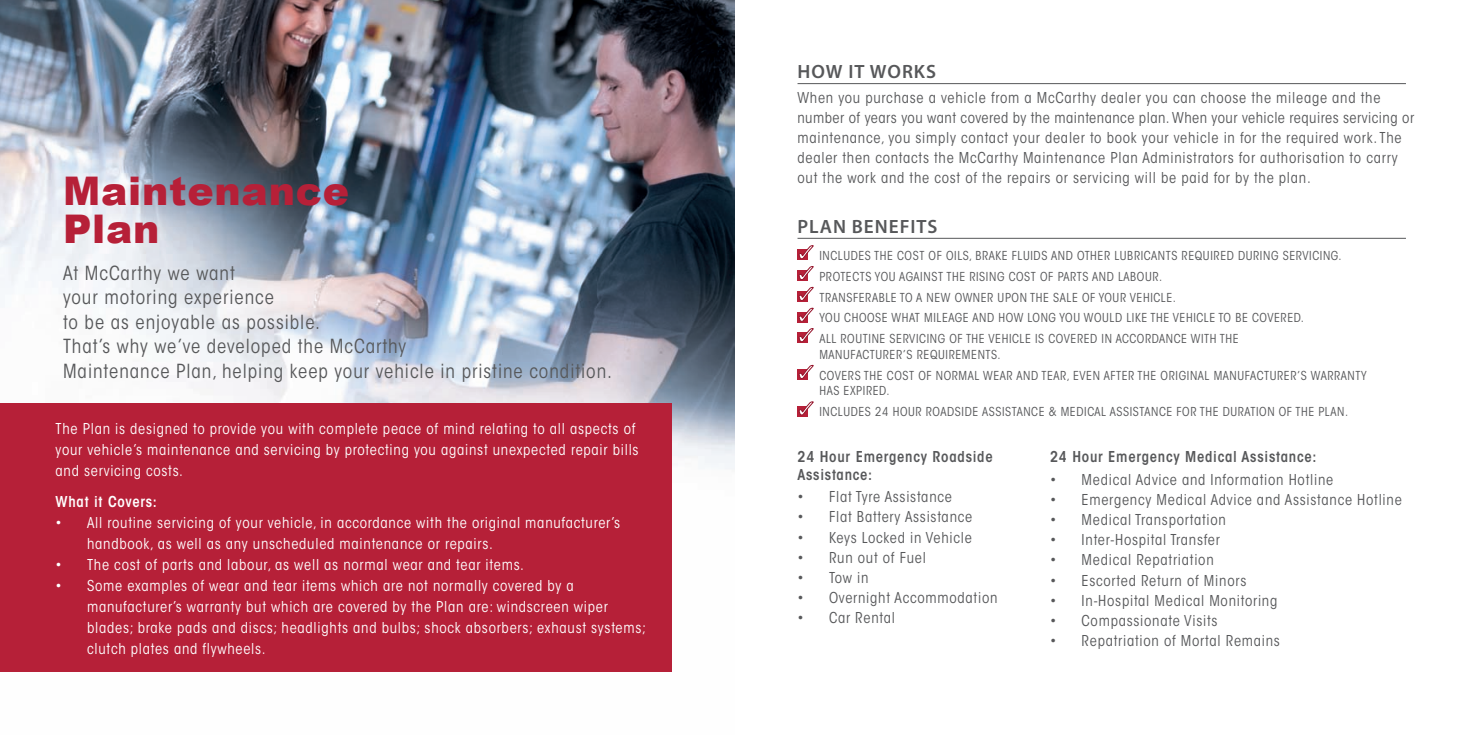
<style>
.page{position:relative;width:1469px;height:735px;background:#fff}
.page>*{position:absolute;margin:0;border:0;box-sizing:border-box;transform-origin:0 0}
.t1{font:900 39.38px "Arial";letter-spacing:.02em;color:#b62038}
.t2{font:condensed 19.25px/24.5px "ITC Avant Garde Std";letter-spacing:.05em;color:#57585a}
.t3{font:600 19.25px "Myriad Pro";letter-spacing:.05em;color:#57585a}
.t4{font:condensed 14.88px/20.1px "ITC Avant Garde Std";letter-spacing:.05em;color:#57585a}
.t5{font:condensed 14.88px/21px "ITC Avant Garde Std";letter-spacing:.05em;color:#fff}
.t6{font:600 condensed 14.88px/17.5px "ITC Avant Garde Std";letter-spacing:.05em;color:#57585a}
.t7{font:600 condensed 14.88px "ITC Avant Garde Std";letter-spacing:.05em;color:#fff}
.t8{font:condensed 12.25px/15.8px "ITC Avant Garde Std";letter-spacing:.05em;color:#57585a}
</style>
<div class="page">
<img style="left:0;top:0;width:734px;height:672px">
<div style="left:0;top:403px;width:671px;height:268px;background:#b62038"></div>
<hr style="left:797px;top:83px;width:608px;height:1px;background:#57585a">
<hr style="left:797px;top:238px;width:608px;height:1px;background:#57585a">
<div style="left:797px;top:405px;width:11px;height:11px;background:#b62038"></div>
<svg style="left:798px;top:401px;width:16px;height:14px"></svg>
<div style="left:797px;top:369px;width:11px;height:11px;background:#b62038"></div>
<svg style="left:798px;top:364px;width:16px;height:15px"></svg>
<div style="left:797px;top:332px;width:11px;height:11px;background:#b62038"></div>
<div style="left:797px;top:312px;width:11px;height:10px;background:#b62038"></div>
<svg style="left:798px;top:307px;width:16px;height:35px"></svg>
<div style="left:797px;top:291px;width:11px;height:11px;background:#b62038"></div>
<svg style="left:798px;top:286px;width:16px;height:15px"></svg>
<div style="left:797px;top:270px;width:11px;height:11px;background:#b62038"></div>
<svg style="left:798px;top:266px;width:16px;height:14px"></svg>
<div style="left:797px;top:249px;width:11px;height:11px;background:#b62038"></div>
<svg style="left:798px;top:245px;width:16px;height:14px"></svg>
<p class="t1" style="left:63px;top:162px;width:288px">Maintenance</p>
<p class="t1" style="left:63px;top:200px;width:98px">Plan</p>
<p class="t2" style="left:63px;top:260px;width:550px">At McCarthy we want<br>your motoring experience<br>to be as enjoyable as possible.<br>That’s why we’ve developed the McCarthy<br>Maintenance Plan, helping keep your vehicle in pristine condition.</p>
<p class="t5" style="left:56px;top:417px;width:584px">The Plan is designed to provide you with complete peace of mind relating to all aspects of your vehicle’s maintenance and servicing by protecting you against unexpected repair bills and servicing costs.</p>
<p class="t7" style="left:56px;top:491px;width:103px">What it Covers:</p>
<p class="t5" style="left:87px;top:511px;width:534px;text-indent:-32px">• All routine servicing of your vehicle, in accordance with the original manufacturer’s handbook, as well as any unscheduled maintenance or repairs.</p>
<p class="t5" style="left:56px;top:553px;width:470px">• The cost of parts and labour, as well as normal wear and tear items.</p>
<p class="t5" style="left:87px;top:574px;width:560px;text-indent:-32px">• Some examples of wear and tear items which are not normally covered by a manufacturer’s warranty but which are covered by the Plan are: windscreen wiper blades; brake pads and discs; headlights and bulbs; shock absorbers; exhaust systems; clutch plates and flywheels.</p>
<p class="t3" style="left:797px;top:59px;width:140px">HOW IT WORKS</p>
<p class="t4" style="left:797px;top:87px;width:618px">When you purchase a vehicle from a McCarthy dealer you can choose the mileage and the number of years you want covered by the maintenance plan. When your vehicle requires servicing or maintenance, you simply contact your dealer to book your vehicle in for the required work. The dealer then contacts the McCarthy Maintenance Plan Administrators for authorisation to carry out the work and the cost of the repairs or servicing will be paid for by the plan.</p>
<p class="t3" style="left:797px;top:214px;width:141px">PLAN BENEFITS</p>
<p class="t8" style="left:819px;top:248px;width:524px">INCLUDES THE COST OF OILS, BRAKE FLUIDS AND OTHER LUBRICANTS REQUIRED DURING SERVICING.</p>
<p class="t8" style="left:819px;top:268px;width:344px">PROTECTS YOU AGAINST THE RISING COST OF PARTS AND LABOUR.</p>
<p class="t8" style="left:819px;top:289px;width:358px">TRANSFERABLE TO A NEW OWNER UPON THE SALE OF YOUR VEHICLE.</p>
<p class="t8" style="left:819px;top:310px;width:486px">YOU CHOOSE WHAT MILEAGE AND HOW LONG YOU WOULD LIKE THE VEHICLE TO BE COVERED.</p>
<p class="t8" style="left:819px;top:330px;width:421px">ALL ROUTINE SERVICING OF THE VEHICLE IS COVERED IN ACCORDANCE WITH THE<br>MANUFACTURER’S REQUIREMENTS.</p>
<p class="t8" style="left:819px;top:367px;width:549px">COVERS THE COST OF NORMAL WEAR AND TEAR, EVEN AFTER THE ORIGINAL MANUFACTURER’S WARRANTY<br>HAS EXPIRED.</p>
<p class="t8" style="left:819px;top:403px;width:530px">INCLUDES 24 HOUR ROADSIDE ASSISTANCE &amp; MEDICAL ASSISTANCE FOR THE DURATION OF THE PLAN.</p>
<p class="t6" style="left:797px;top:447px;width:197px">24 Hour Emergency Roadside<br>Assistance:</p>
<p class="t4" style="left:797px;top:486px;width:156px">• Flat Tyre Assistance</p>
<p class="t4" style="left:797px;top:506px;width:176px">• Flat Battery Assistance</p>
<p class="t4" style="left:797px;top:527px;width:176px">• Keys Locked in Vehicle</p>
<p class="t4" style="left:797px;top:547px;width:130px">• Run out of Fuel</p>
<p class="t4" style="left:797px;top:567px;width:72px">• Tow in</p>
<p class="t4" style="left:797px;top:587px;width:201px">• Overnight Accommodation</p>
<p class="t4" style="left:797px;top:607px;width:99px">• Car Rental</p>
<p class="t6" style="left:1050px;top:447px;width:268px">24 Hour Emergency Medical Assistance:</p>
<p class="t4" style="left:1050px;top:469px;width:285px">• Medical Advice and Information Hotline</p>
<p class="t4" style="left:1050px;top:489px;width:353px">• Emergency Medical Advice and Assistance Hotline</p>
<p class="t4" style="left:1050px;top:509px;width:177px">• Medical Transportation</p>
<p class="t4" style="left:1050px;top:529px;width:171px">• Inter-Hospital Transfer</p>
<p class="t4" style="left:1050px;top:549px;width:165px">• Medical Repatriation</p>
<p class="t4" style="left:1050px;top:570px;width:198px">• Escorted Return of Minors</p>
<p class="t4" style="left:1050px;top:590px;width:229px">• In-Hospital Medical Monitoring</p>
<p class="t4" style="left:1050px;top:610px;width:169px">• Compassionate Visits</p>
<p class="t4" style="left:1050px;top:630px;width:231px">• Repatriation of Mortal Remains</p>
</div>
